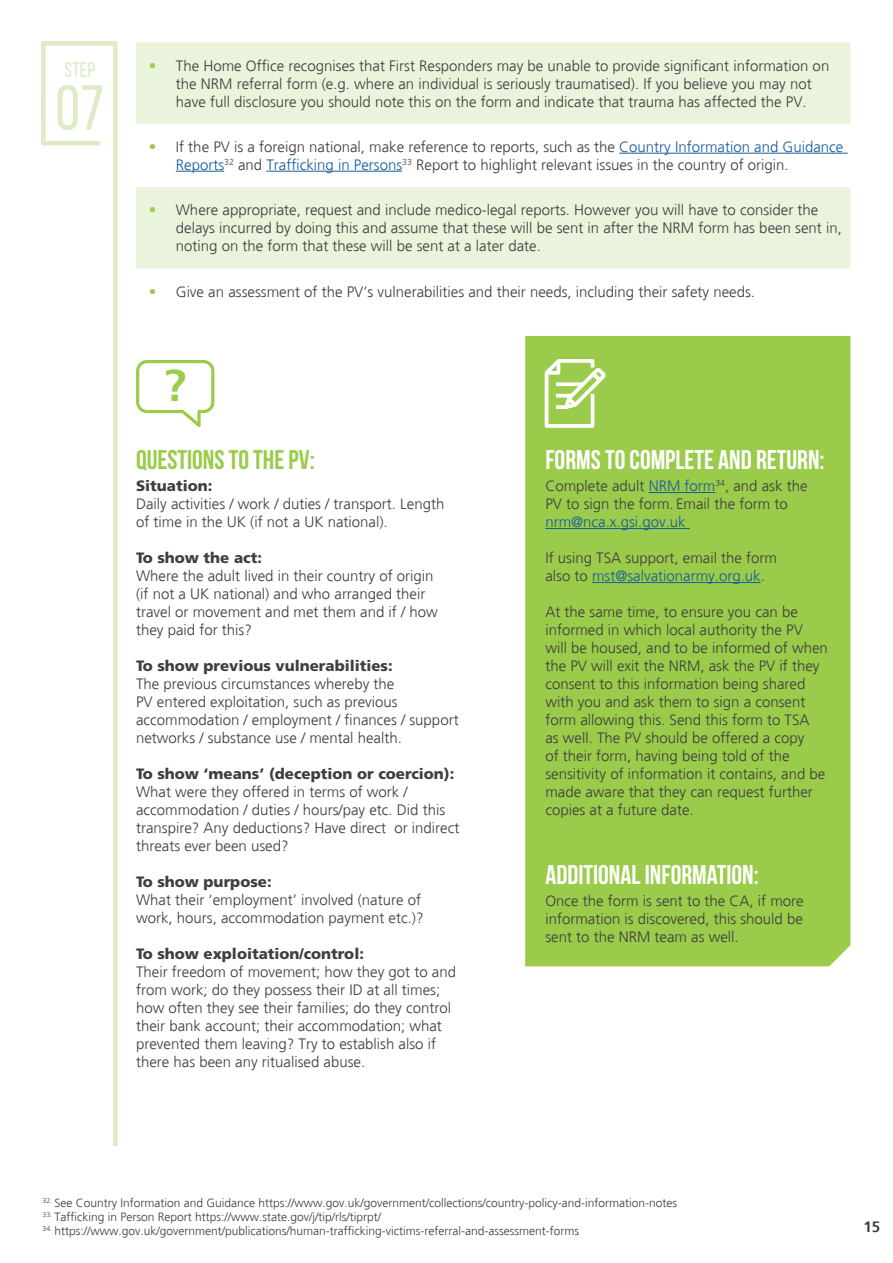
<style>
.page{position:relative;width:893px;height:1263px;background:#fff}
.page>*{position:absolute;margin:0;border:0;box-sizing:border-box;transform-origin:0 0}
.t1{font:63px "Bebas Neue";color:#ddecc6}
.t2{font:700 45px "Frutiger";color:#9acb4a}
.t3{font:700 27px "Bebas Neue";color:#fff}
.t4{font:700 27px "Bebas Neue";color:#9acb4a}
.t5{font:21px "Bebas Neue";color:#ddecc6}
.t6{font:300 15px/18px "Frutiger";color:#3e3e3f}
.t7{font:900 15px "Frutiger";color:#3e3e3f}
.t8{font:300 15px "Frutiger";color:#175d9e}
.t9{font:700 15px "Frutiger";color:#3e3e3f}
.t10{font:300 12px "Frutiger";color:#3e3e3f}
.s1{color:#9acb4a}
.s2{color:#175d9e}
.s3{font-weight:900}
.s4{color:#3e3e3f}
</style>
<div class="page">
<div style="left:525px;top:336px;width:325px;height:630px;background:#9acb4a"></div>
<svg style="left:136px;top:43px;width:714px;height:225px;fill:#eaf3db"></svg>
<hr style="left:619px;top:153px;width:229px;height:1px;background:#175d9e">
<hr style="left:176px;top:171px;width:48px;height:1px;background:#175d9e">
<hr style="left:266px;top:171px;width:136px;height:1px;background:#175d9e">
<hr style="left:649px;top:492px;width:66px;height:1px;background:#175d9e">
<hr style="left:545px;top:528px;width:145px;height:1px;background:#175d9e">
<hr style="left:592px;top:582px;width:169px;height:1px;background:#175d9e">
<svg style="left:41px;top:41px;width:77px;height:1105px"></svg>
<svg style="left:136px;top:360px;width:78px;height:67px"></svg>
<svg style="left:543px;top:357px;width:66px;height:73px"></svg>
<p class="t5" style="left:64px;top:59px;width:32px">STEP</p>
<p class="t1" style="left:55px;top:74px;width:50px">07</p>
<p class="t6" style="left:176px;top:57px;width:655px;text-indent:-27px"><span class="s1">•</span> The Home Office recognises that First Responders may be unable to provide significant information on the NRM referral form (e.g. where an individual is seriously traumatised). If you believe you may not have full disclosure you should note this on the form and indicate that trauma has affected the PV.</p>
<p class="t6" style="left:176px;top:138px;width:669px;text-indent:-27px"><span class="s1">•</span> If the PV is a foreign national, make reference to reports, such as the <span class="s2">Country Information and Guidance<br>Reports</span><sup>32</sup> and <span class="s2">Trafficking in Persons</span><sup>33</sup> Report to highlight relevant issues in the country of origin.</p>
<p class="t6" style="left:176px;top:201px;width:667px;text-indent:-27px"><span class="s1">•</span> Where appropriate, request and include medico-legal reports. However you will have to consider the delays incurred by doing this and assume that these will be sent in after the NRM form has been sent in, noting on the form that these will be sent at a later date.</p>
<p class="t6" style="left:149px;top:283px;width:608px"><span class="s1">•</span> Give an assessment of the PV’s vulnerabilities and their needs, including their safety needs.</p>
<p class="t2" style="left:164px;top:358px;width:24px">?</p>
<p class="t4" style="left:136px;top:445px;width:180px">QUESTIONS TO THE PV:</p>
<p class="t7" style="left:136px;top:477px;width:78px">Situation:</p>
<p class="t6" style="left:136px;top:495px;width:310px">Daily activities / work / duties / transport. Length of time in the UK (if not a UK national).</p>
<p class="t7" style="left:136px;top:549px;width:127px">To show the act:</p>
<p class="t6" style="left:136px;top:567px;width:299px">Where the adult lived in their country of origin</p>
<p class="t6" style="left:136px;top:585px;width:303px">(if not a UK national) and who arranged their travel or movement and met them and if / how they paid for this?</p>
<p class="t7" style="left:136px;top:657px;width:258px">To show previous vulnerabilities:</p>
<p class="t6" style="left:136px;top:675px;width:324px">The previous circumstances whereby the<br>PV entered exploitation, such as previous accommodation / employment / finances / support networks / substance use / mental health.</p>
<p class="t6" style="left:136px;top:765px;width:325px"><span class="s3">To show ‘means’ (deception or coercion):<br></span>What were they offered in terms of work / accommodation / duties / hours/pay etc. Did this transpire? Any deductions? Have direct or indirect threats ever been used?</p>
<p class="t7" style="left:136px;top:873px;width:137px">To show purpose:</p>
<p class="t6" style="left:136px;top:891px;width:289px">What their ‘employment’ involved (nature of work, hours, accommodation payment etc.)?</p>
<p class="t7" style="left:136px;top:945px;width:229px">To show exploitation/control:</p>
<p class="t6" style="left:136px;top:963px;width:322px">Their freedom of movement; how they got to and from work; do they possess their ID at all times; how often they see their families; do they control their bank account; their accommodation; what prevented them leaving? Try to establish also if there has been any ritualised abuse.</p>
<p class="t3" style="left:545px;top:445px;width:281px">FORMS TO COMPLETE AND RETURN:</p>
<p class="t6" style="left:545px;top:477px;width:264px">Complete adult <span class="s2">NRM form</span><sup>34</sup>, and ask the</p>
<p class="t6" style="left:545px;top:495px;width:244px">PV to sign the form. Email the form to</p>
<p class="t8" style="left:545px;top:514px;width:142px">nrm@nca.x.gsi.gov.uk</p>
<p class="t6" style="left:545px;top:549px;width:233px">If using TSA support, email the form</p>
<p class="t8" style="left:545px;top:568px;width:221px"><span class="s4">also to</span> mst@salvationarmy.org.uk<span class="s4">.</span></p>
<p class="t6" style="left:545px;top:603px;width:284px">At the same time, to ensure you can be informed in which local authority the PV will be housed, and to be informed of when the PV will exit the NRM, ask the PV if they consent to this information being shared with you and ask them to sign a consent form allowing this. Send this form to TSA<br>as well. The PV should be offered a copy<br>of their form, having being told of the sensitivity of information it contains, and be made aware that they can request further copies at a future date.</p>
<p class="t3" style="left:545px;top:860px;width:215px">ADDITIONAL INFORMATION:</p>
<p class="t6" style="left:545px;top:892px;width:260px;text-align:justify">Once the form is sent to the CA, if more information is discovered, this should be sent to the NRM team as well.</p>
<p class="t10" style="left:43px;top:1195px;width:636px"><sup>32.</sup> See Country Information and Guidance https://www.gov.uk/government/collections/country-policy-and-information-notes</p>
<p class="t10" style="left:43px;top:1210px;width:340px"><sup>33.</sup> Tafficking in Person Report https://www.state.gov/j/tip/rls/tiprpt/</p>
<p class="t10" style="left:43px;top:1224px;width:538px"><sup>34.</sup> https://www.gov.uk/government/publications/human-trafficking-victims-referral-and-assessment-forms</p>
<p class="t9" style="left:863px;top:1218px;width:18px">15</p>
</div>
